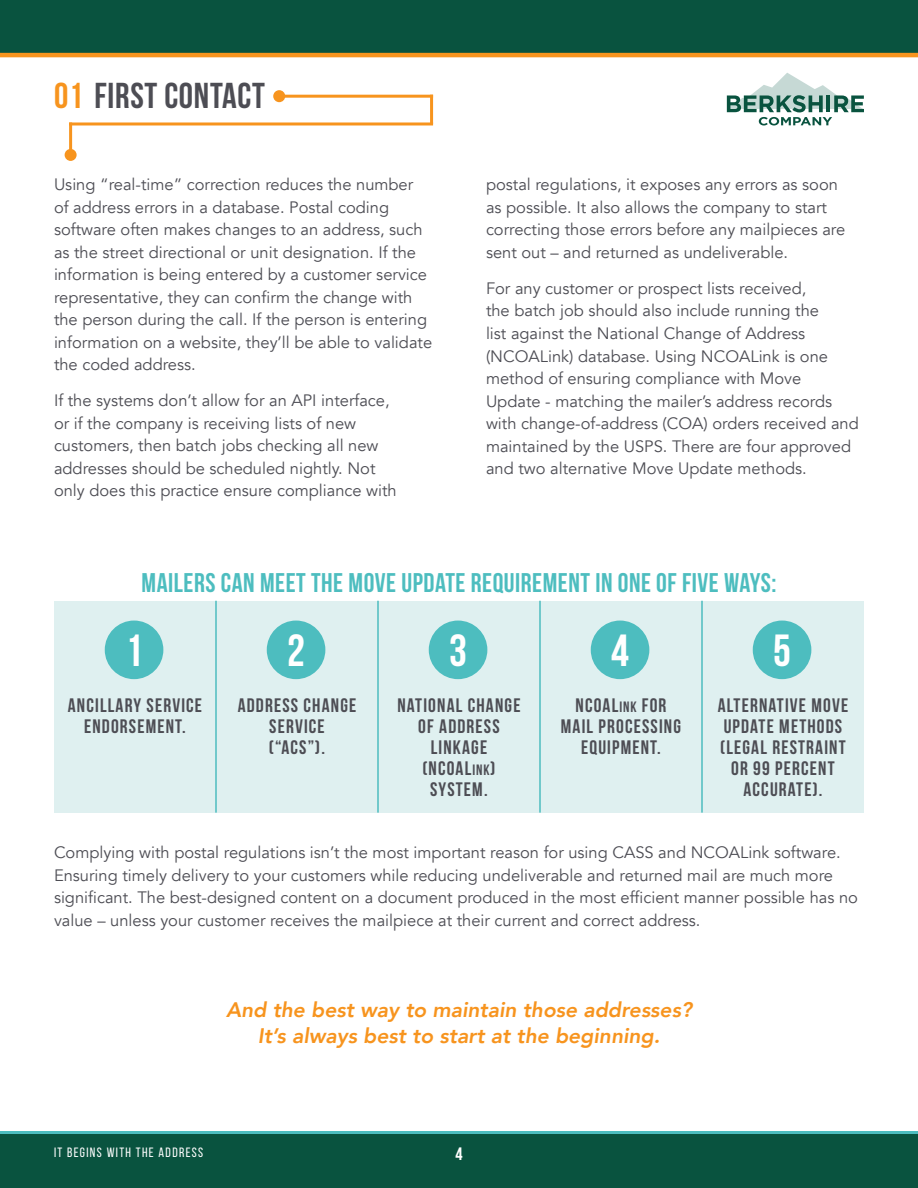
<style>
.page{position:relative;width:918px;height:1188px;background:#fff}
.page>*{position:absolute;margin:0;border:0;box-sizing:border-box;transform-origin:0 0}
.t1{font:700 45px "Bebas Neue";color:#fff}
.t2{font:700 36px "Bebas Neue";letter-spacing:.02em;color:#4d4d54}
.t3{font:700 27px "Bebas Neue";letter-spacing:.02em;color:#4dbdbf}
.t4{font:italic 800 21px/25.2px "Avenir";color:#f7941e;text-align:center}
.t5{font:700 19.5px/21px "Bebas Neue";letter-spacing:.06em;color:#4d4d54;text-align:center}
.t6{font:700 18px "Bebas Neue";color:#fff}
.t7{font:16.5px/22.5px "Avenir";color:#4d4d54}
.t8{font:13.5px "Bebas Neue";letter-spacing:.1em;color:#fff}
.s1{color:#f7941e}
.s2{font-size:15px}
</style>
<div class="page">
<div style="left:0;top:1134px;width:918px;height:54px;background:#09533f"></div>
<hr style="left:0;top:1131px;width:918px;height:3px;background:#4dbdbf">
<div style="left:0;top:0;width:918px;height:54px;background:#09533f"></div>
<hr style="left:0;top:53px;width:918px;height:4px;background:#f7941e">
<hr style="left:279px;top:95px;width:154px;height:3px;background:#f7941e">
<div style="left:273px;top:90px;width:12px;height:12px;background:#f7941e;border-radius:50%"></div>
<hr style="left:430px;top:95px;width:3px;height:29px;background:#f7941e">
<hr style="left:69px;top:122px;width:364px;height:3px;background:#f7941e">
<hr style="left:69px;top:122px;width:3px;height:33px;background:#f7941e">
<div style="left:65px;top:149px;width:12px;height:12px;background:#f7941e;border-radius:50%"></div>
<div style="left:54px;top:601px;width:810px;height:212px;background:#dff0f0"></div>
<div style="left:105px;top:621px;width:58px;height:58px;background:#4dbdbf;border-radius:50%"></div>
<div style="left:267px;top:621px;width:58px;height:58px;background:#4dbdbf;border-radius:50%"></div>
<div style="left:429px;top:621px;width:58px;height:58px;background:#4dbdbf;border-radius:50%"></div>
<div style="left:591px;top:621px;width:58px;height:58px;background:#4dbdbf;border-radius:50%"></div>
<div style="left:753px;top:621px;width:58px;height:58px;background:#4dbdbf;border-radius:50%"></div>
<hr style="left:215px;top:601px;width:2px;height:212px;background:#4dbdbf">
<hr style="left:377px;top:601px;width:2px;height:212px;background:#4dbdbf">
<hr style="left:539px;top:601px;width:2px;height:212px;background:#4dbdbf">
<hr style="left:701px;top:601px;width:2px;height:212px;background:#4dbdbf">
<svg style="left:727px;top:73px;width:137px;height:52px"></svg>
<h2 class="t2" style="left:54px;top:76px;width:213px"><span class="s1">01</span> FIRST CONTACT</h2>
<p class="t7" style="left:54px;top:174px;width:380px">Using “real-time” correction reduces the number<br>of address errors in a database. Postal coding software often makes changes to an address, such as the street directional or unit designation. If the information is being entered by a customer service representative, they can confirm the change with the person during the call. If the person is entering information on a website, they’ll be able to validate the coded address.</p>
<p class="t7" style="left:54px;top:390px;width:344px">If the systems don’t allow for an API interface, or if the company is receiving lists of new customers, then batch jobs checking all new addresses should be scheduled nightly. Not only does this practice ensure compliance with</p>
<p class="t7" style="left:486px;top:174px;width:361px">postal regulations, it exposes any errors as soon as possible. It also allows the company to start correcting those errors before any mailpieces are sent out – and returned as undeliverable.</p>
<p class="t7" style="left:486px;top:277px;width:374px">For any customer or prospect lists received,<br>the batch job should also include running the<br>list against the National Change of Address (NCOALink) database. Using NCOALink is one method of ensuring compliance with Move Update - matching the mailer’s address records with change-of-address (COA) orders received and maintained by the USPS. There are four approved and two alternative Move Update methods.</p>
<h3 class="t3" style="left:142px;top:568px;width:636px">MAILERS CAN MEET THE MOVE UPDATE REQUIREMENT IN ONE OF FIVE WAYS:</h3>
<h1 class="t1" style="left:125px;top:626px;width:19px">1</h1>
<p class="t5" style="left:68px;top:695px;width:136px">ANCILLARY SERVICE<br>ENDORSEMENT.</p>
<h1 class="t1" style="left:287px;top:626px;width:19px">2</h1>
<p class="t5" style="left:238px;top:695px;width:120px">ADDRESS CHANGE<br>SERVICE<br>(“ACS”).</p>
<h1 class="t1" style="left:449px;top:626px;width:19px">3</h1>
<p class="t5" style="left:397px;top:695px;width:125px">NATIONAL CHANGE<br>OF ADDRESS<br>LINKAGE (NCOAL<span class="s2">INK</span>)<br>SYSTEM.</p>
<h1 class="t1" style="left:611px;top:626px;width:19px">4</h1>
<p class="t5" style="left:561px;top:695px;width:122px">NCOAL<span class="s2">INK</span> FOR<br>MAIL PROCESSING<br>EQUIPMENT.</p>
<h1 class="t1" style="left:773px;top:626px;width:19px">5</h1>
<p class="t5" style="left:718px;top:695px;width:132px">ALTERNATIVE MOVE<br>UPDATE METHODS (LEGAL RESTRAINT<br>OR 99 PERCENT<br>ACCURATE).</p>
<p class="t7" style="left:54px;top:842px;width:805px">Complying with postal regulations isn’t the most important reason for using CASS and NCOALink software.<br>Ensuring timely delivery to your customers while reducing undeliverable and returned mail are much more significant. The best-designed content on a document produced in the most efficient manner possible has no value – unless your customer receives the mailpiece at their current and correct address.</p>
<p class="t4" style="left:226px;top:998px;width:467px">And the best way to maintain those addresses?<br>It’s always best to start at the beginning.</p>
<p class="t8" style="left:54px;top:1145px;width:151px">IT BEGINS WITH THE ADDRESS</p>
<p class="t6" style="left:455px;top:1144px;width:9px">4</p>
</div>
